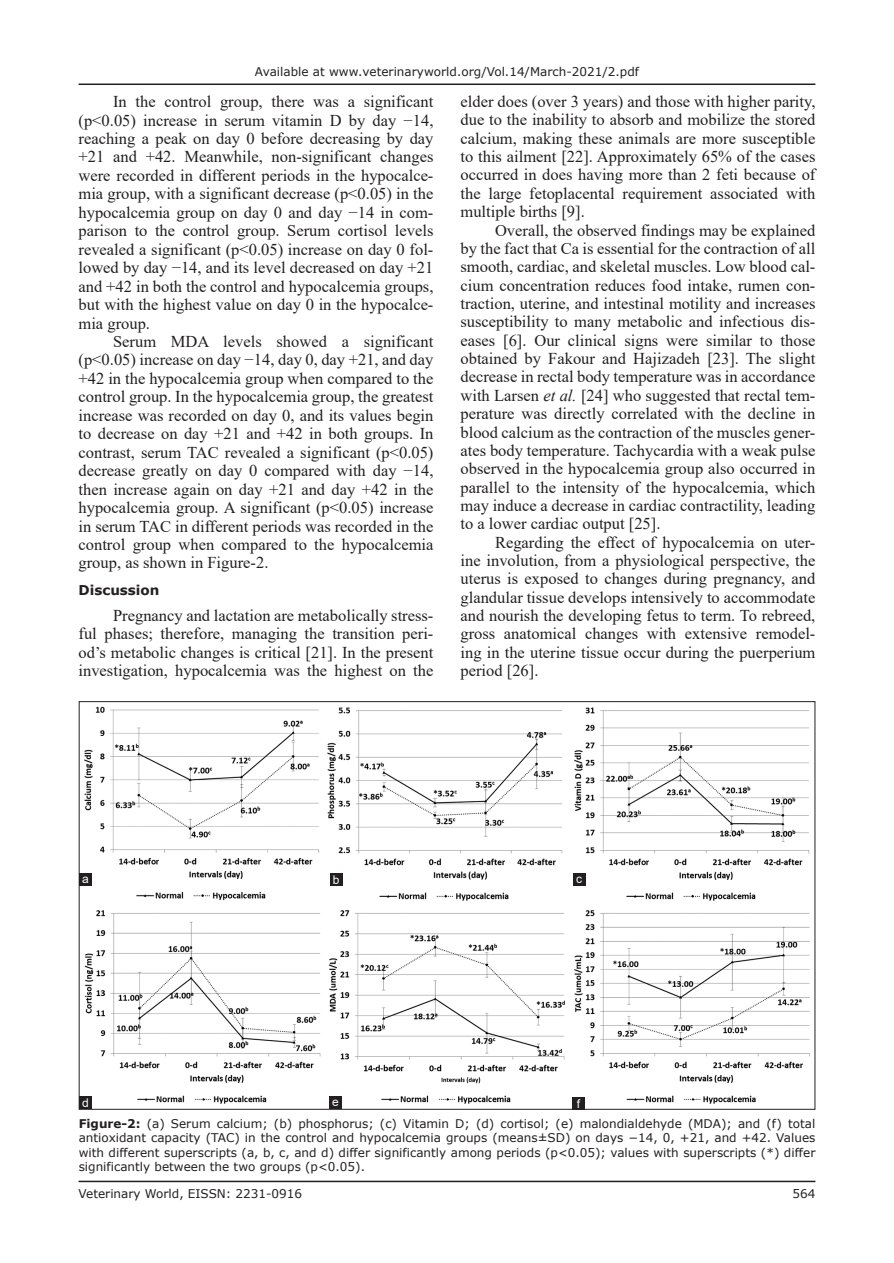
<style>
.page{position:relative;width:894px;height:1263px;background:#fff}
.page>*{position:absolute;margin:0;border:0;box-sizing:border-box;transform-origin:0 0}
.TX{font:16.5px/18.3px "Times New Roman";color:#231f20;text-align:justify}
.t1{font:700 13.5px "Verdana";color:#231f20}
.FGC{font:12px/14.5px "Verdana";color:#231f20;text-align:justify}
.LABEL{font:12px "Arial";color:#fff}
.s1{font-style:italic}
.s2{font-weight:700}
</style>
<div class="page">
<hr style="left:78px;top:1180px;width:737px;height:2px;background:#231f20">
<hr style="left:78px;top:83px;width:737px;height:2px;background:#231f20">
<img style="left:84px;top:706px;width:726px;height:401px">
<div style="left:79px;top:1096px;width:13px;height:13px;background:#231f20"></div>
<div style="left:572px;top:873px;width:13px;height:13px;background:#231f20"></div>
<div style="left:329px;top:873px;width:13px;height:13px;background:#231f20"></div>
<div style="left:572px;top:1096px;width:12px;height:13px;background:#231f20"></div>
<div style="left:79px;top:873px;width:13px;height:13px;background:#231f20"></div>
<div style="left:329px;top:1096px;width:13px;height:13px;background:#231f20"></div>
<p class="FGC" style="left:255px;top:64px;width:385px">Available at www.veterinaryworld.org/Vol.14/March-2021/2.pdf</p>
<p class="TX" style="left:78px;top:92px;width:356px;text-indent:34px">In the control group, there was a significant (p˂0.05) increase in serum vitamin D by day −14, reaching a peak on day 0 before decreasing by day +21 and +42. Meanwhile, non-significant changes were recorded in different periods in the hypocalce&shy;mia group, with a significant decrease (p˂0.05) in the hypocalcemia group on day 0 and day −14 in com&shy;parison to the control group. Serum cortisol levels revealed a significant (p˂0.05) increase on day 0 fol&shy;lowed by day −14, and its level decreased on day +21 and +42 in both the control and hypocalcemia groups, but with the highest value on day 0 in the hypocalce&shy;mia group.</p>
<p class="TX" style="left:78px;top:332px;width:356px;text-indent:34px">Serum MDA levels showed a significant (p˂0.05) increase on day −14, day 0, day +21, and day +42 in the hypocalcemia group when compared to the control group. In the hypocalcemia group, the greatest increase was recorded on day 0, and its values begin to decrease on day +21 and +42 in both groups. In contrast, serum TAC revealed a significant (p˂0.05) decrease greatly on day 0 compared with day −14, then increase again on day +21 and day +42 in the hypocalcemia group. A significant (p˂0.05) increase in serum TAC in different periods was recorded in the control group when compared to the hypocalcemia group, as shown in Figure-2.</p>
<h1 class="t1" style="left:78px;top:580px;width:82px">Discussion</h1>
<p class="TX" style="left:78px;top:605px;width:356px;text-indent:34px">Pregnancy and lactation are metabolically stress&shy;ful phases; therefore, managing the transition peri&shy;od’s metabolic changes is critical [21]. In the present investigation, hypocalcemia was the highest on the</p>
<p class="TX" style="left:460px;top:92px;width:356px">elder does (over 3 years) and those with higher parity, due to the inability to absorb and mobilize the stored calcium, making these animals are more susceptible to this ailment [22]. Approximately 65% of the cases occurred in does having more than 2 feti because of the large fetoplacental requirement associated with multiple births [9].</p>
<p class="TX" style="left:460px;top:220px;width:356px;text-indent:34px">Overall, the observed findings may be explained by the fact that Ca is essential for the contraction of all smooth, cardiac, and skeletal muscles. Low blood cal&shy;cium concentration reduces food intake, rumen con&shy;traction, uterine, and intestinal motility and increases susceptibility to many metabolic and infectious dis&shy;eases [6]. Our clinical signs were similar to those obtained by Fakour and Hajizadeh [23]. The slight decrease in rectal body temperature was in accordance with Larsen <span class="s1">et al.</span> [24] who suggested that rectal tem&shy;perature was directly correlated with the decline in blood calcium as the contraction of the muscles gener&shy;ates body temperature. Tachycardia with a weak pulse observed in the hypocalcemia group also occurred in parallel to the intensity of the hypocalcemia, which may induce a decrease in cardiac contractility, leading to a lower cardiac output [25].</p>
<p class="TX" style="left:460px;top:532px;width:356px;text-indent:34px">Regarding the effect of hypocalcemia on uter&shy;ine involution, from a physiological perspective, the uterus is exposed to changes during pregnancy, and glandular tissue develops intensively to accommodate and nourish the developing fetus to term. To rebreed, gross anatomical changes with extensive remodel&shy;ing in the uterine tissue occur during the puerperium period [26].</p>
<p class="LABEL" style="left:82px;top:870px;width:8px">a</p>
<p class="LABEL" style="left:82px;top:1094px;width:8px">d</p>
<p class="LABEL" style="left:332px;top:871px;width:8px">b</p>
<p class="LABEL" style="left:576px;top:870px;width:7px">c</p>
<p class="LABEL" style="left:332px;top:1093px;width:8px">e</p>
<p class="LABEL" style="left:576px;top:1095px;width:5px">f</p>
<p class="FGC" style="left:79px;top:1115px;width:738px"><span class="s2">Figure-2:</span> (a) Serum calcium; (b) phosphorus; (c) Vitamin D; (d) cortisol; (e) malondialdehyde (MDA); and (f) total antioxidant capacity (TAC) in the control and hypocalcemia groups (means±SD) on days −14, 0, +21, and +42. Values with different superscripts (a, b, c, and d) differ significantly among periods (p&lt;0.05); values with superscripts (*) differ significantly between the two groups (p&lt;0.05).</p>
<p class="FGC" style="left:78px;top:1186px;width:225px">Veterinary World, EISSN: 2231-0916</p>
<p class="FGC" style="left:792px;top:1186px;width:24px">564</p>
</div>
